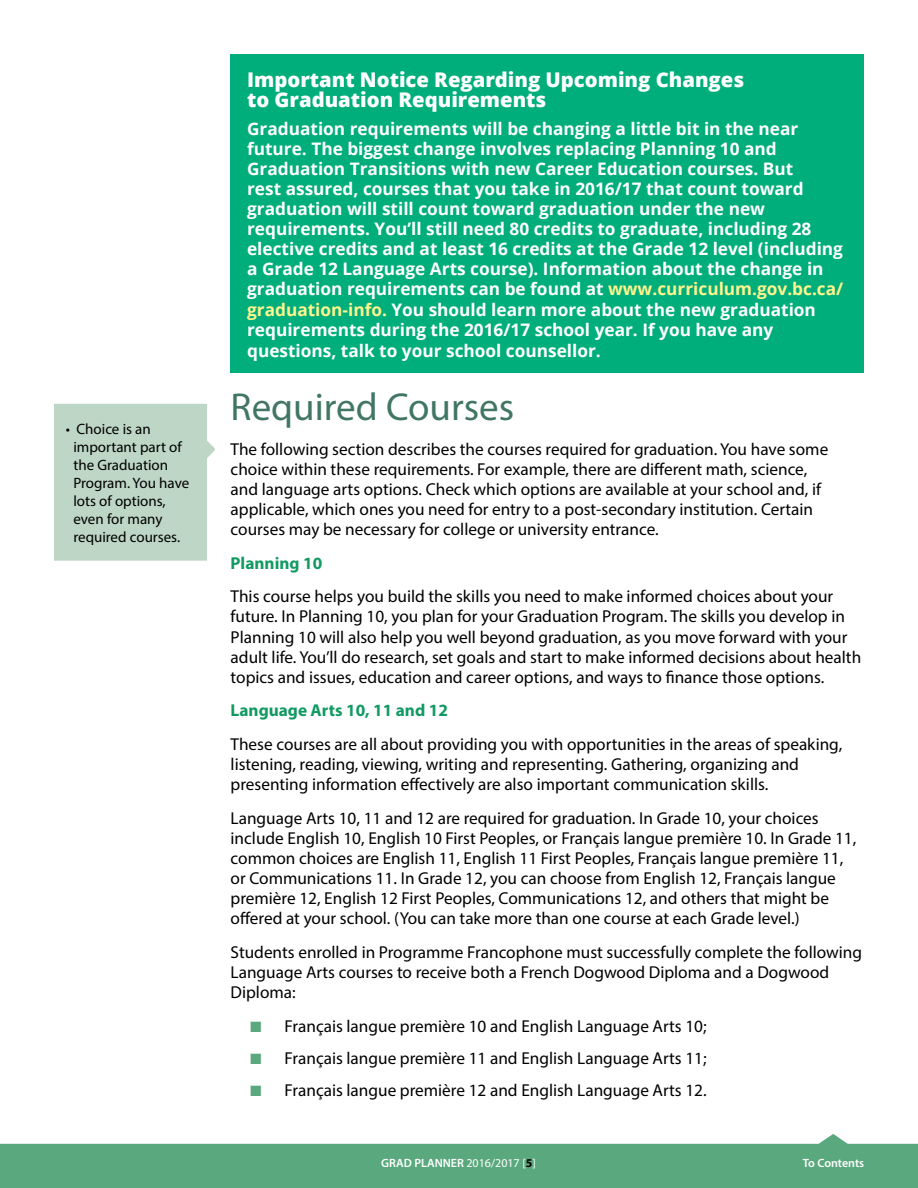
<style>
.page{position:relative;width:918px;height:1188px;background:#fff}
.page>*{position:absolute;margin:0;border:0;box-sizing:border-box;transform-origin:0 0}
.t1{font:39px "Myriad Pro";color:#417664}
.t2{font:800 20.25px/20.1px "Open Sans";color:#fff}
.t3{font:17.25px/20.1px "Myriad Pro";color:#000}
.t4{font:700 17.25px/20.2px "Open Sans";color:#fff}
.t5{font:700 17.25px "Myriad Pro";color:#129a63}
.t6{font:17.25px "European Pi Three";color:#5aa87d}
.t7{font:15px/18px "Myriad Pro";color:#000}
.t8{font:600 12px "Myriad Pro";color:#fff}
.s1{color:#fff68d}
.s2{color:#fff799}
.s3{font-weight:400}
.s4{font-weight:700;color:#000}
</style>
<div class="page">
<div style="left:231px;top:54px;width:633px;height:319px;background:#00ae7b"></div>
<svg style="left:0;top:1134px;width:918px;height:54px;fill:#5aa87d"></svg>
<div style="left:54px;top:404px;width:161px;height:157px;background:#bed6c5"></div>
<p class="t7" style="left:73px;top:420px;width:117px;text-indent:-7px">• Choice is an important part of the Graduation<br>Program. You have lots of options, even for many required courses.</p>
<p class="t2" style="left:247px;top:69px;width:499px">Important Notice Regarding Upcoming Changes to Graduation Requirements</p>
<p class="t4" style="left:247px;top:118px;width:598px">Graduation requirements will be changing a little bit in the near future. The biggest change involves replacing Planning 10 and Graduation Transitions with new Career Education courses. But<br>rest assured, courses that you take in 2016/17 that count toward graduation will still count toward graduation under the new requirements. You’ll still need 80 credits to graduate, including 28 elective credits and at least 16 credits at the Grade 12 level (including a Grade 12 Language Arts course). Information about the change in graduation requirements can be found at <span class="s1">www.curriculum.gov.bc.ca/ graduation-info</span><span class="s2">.</span> You should learn more about the new graduation requirements during the 2016/17 school year. If you have any questions, talk to your school counsellor.</p>
<h1 class="t1" style="left:231px;top:383px;width:285px">Required Courses</h1>
<p class="t3" style="left:231px;top:439px;width:599px">The following section describes the courses required for graduation. You have some choice within these requirements. For example, there are different math, science, and language arts options. Check which options are available at your school and, if applicable, which ones you need for entry to a post-secondary institution. Certain courses may be necessary for college or university entrance.</p>
<p class="t5" style="left:231px;top:552px;width:93px">Planning 10</p>
<p class="t3" style="left:231px;top:586px;width:632px">This course helps you build the skills you need to make informed choices about your future. In Planning 10, you plan for your Graduation Program. The skills you develop in Planning 10 will also help you well beyond graduation, as you move forward with your adult life. You’ll do research, set goals and start to make informed decisions about health topics and issues, education and career options, and ways to finance those options.</p>
<p class="t5" style="left:231px;top:699px;width:219px">Language Arts 10, 11 and 12</p>
<p class="t3" style="left:231px;top:734px;width:613px">These courses are all about providing you with opportunities in the areas of speaking, listening, reading, viewing, writing and representing. Gathering, organizing and presenting information effectively are also important communication skills.</p>
<p class="t3" style="left:231px;top:808px;width:627px">Language Arts 10, 11 and 12 are required for graduation. In Grade 10, your choices include English 10, English 10 First Peoples, or Français langue première 10. In Grade 11, common choices are English 11, English 11 First Peoples, Français langue première 11, or Communications 11. In Grade 12, you can choose from English 12, Français langue première 12, English 12 First Peoples, Communications 12, and others that might be offered at your school. (You can take more than one course at each Grade level.)</p>
<p class="t3" style="left:231px;top:942px;width:633px">Students enrolled in Programme Francophone must successfully complete the following<br>Language Arts courses to receive both a French Dogwood Diploma and a Dogwood<br>Diploma:</p>
<p class="t6" style="left:250px;top:1014px;width:13px">K</p>
<p class="t3" style="left:285px;top:1016px;width:424px">Français langue première 10 and English Language Arts 10;</p>
<p class="t6" style="left:250px;top:1046px;width:13px">K</p>
<p class="t3" style="left:285px;top:1048px;width:424px">Français langue première 11 and English Language Arts 11;</p>
<p class="t6" style="left:250px;top:1079px;width:13px">K</p>
<p class="t3" style="left:285px;top:1080px;width:424px">Français langue première 12 and English Language Arts 12.</p>
<p class="t8" style="left:381px;top:1156px;width:156px">GRAD PLANNER <span class="s3">2016/2017 [</span><span class="s4">5</span><span class="s3">]</span></p>
<p class="t8" style="left:803px;top:1156px;width:63px">To Contents</p>
</div>
